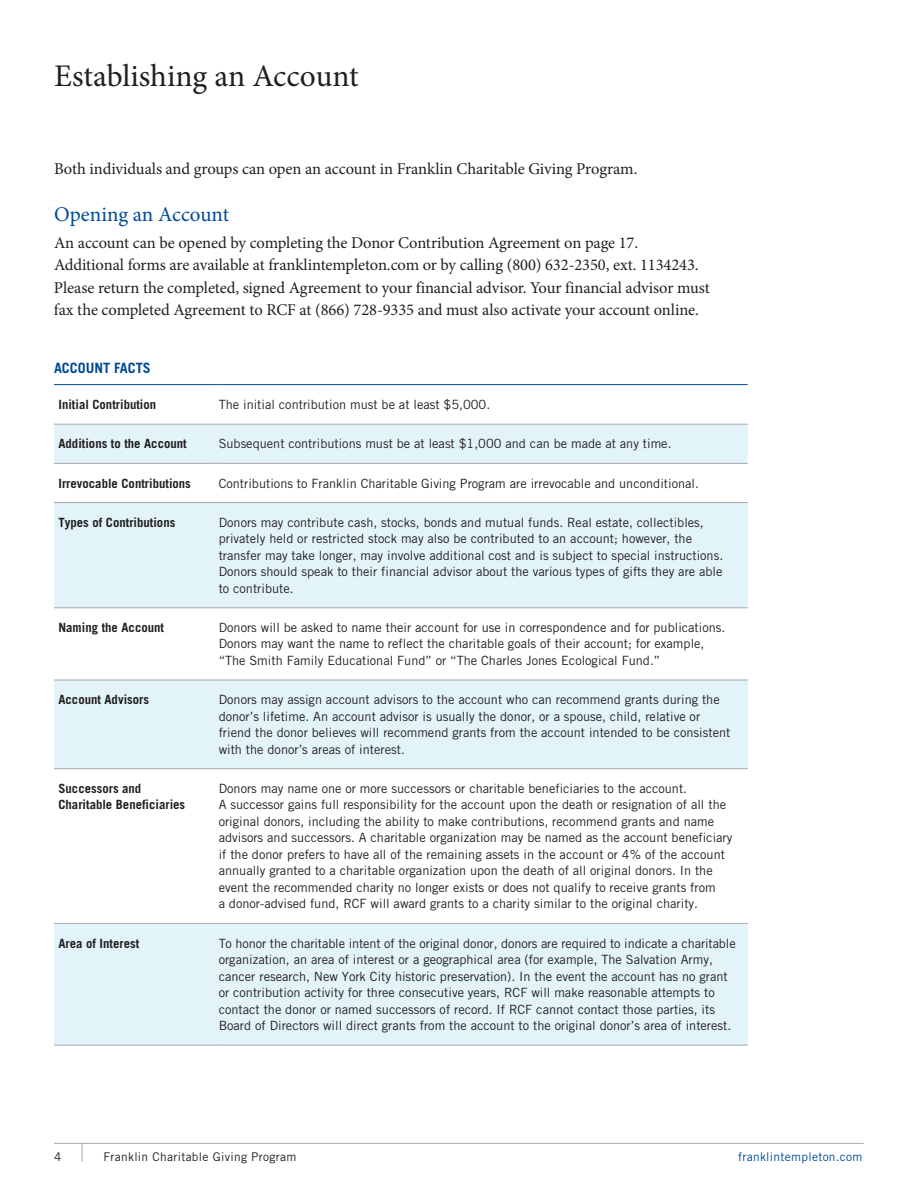
<style>
.page{position:relative;width:918px;height:1188px;background:#fff}
.page>*{position:absolute;margin:0;border:0;box-sizing:border-box;transform-origin:0 0}
.t1{font:31.5px "Minion Pro";letter-spacing:-.005em;color:#231f20}
.t2{font:21px "Minion Pro";color:#004a97}
.t3{font:16.5px/22.5px "Minion Pro";letter-spacing:-.005em;color:#231f20}
.t4{font:700 14.25px "Trade Gothic LT Std";color:#004a97}
.t5{font:12.75px/16.5px "Trade Gothic LT Std";color:#231f20}
.t6{font:700 12.75px/16.5px "Trade Gothic LT Std";color:#231f20}
.t7{font:12px "Trade Gothic LT Std";letter-spacing:.025em;color:#231f20}
.t8{font:12px "Trade Gothic LT Std";letter-spacing:.025em;color:#004a97}
</style>
<div class="page">
<hr style="left:54px;top:1143px;width:810px;height:1px;background:#a7a9ac">
<svg style="left:82px;top:1144px;width:1px;height:17px"></svg>
<svg style="left:54px;top:425px;width:694px;height:620px;fill:#e2f3fa"></svg>
<hr style="left:54px;top:384px;width:160px;height:1px;background:#004a97">
<hr style="left:219px;top:384px;width:529px;height:1px;background:#004a97">
<hr style="left:54px;top:424px;width:160px;height:1px;background:#a7a9ac">
<hr style="left:219px;top:424px;width:529px;height:1px;background:#a7a9ac">
<hr style="left:54px;top:463px;width:160px;height:1px;background:#a7a9ac">
<hr style="left:219px;top:463px;width:529px;height:1px;background:#a7a9ac">
<hr style="left:54px;top:502px;width:160px;height:1px;background:#a7a9ac">
<hr style="left:219px;top:502px;width:529px;height:1px;background:#a7a9ac">
<hr style="left:54px;top:607px;width:160px;height:1px;background:#a7a9ac">
<hr style="left:219px;top:607px;width:529px;height:1px;background:#a7a9ac">
<hr style="left:54px;top:680px;width:160px;height:1px;background:#a7a9ac">
<hr style="left:219px;top:680px;width:529px;height:1px;background:#a7a9ac">
<hr style="left:54px;top:768px;width:160px;height:1px;background:#a7a9ac">
<hr style="left:219px;top:768px;width:529px;height:1px;background:#a7a9ac">
<hr style="left:54px;top:923px;width:160px;height:1px;background:#a7a9ac">
<hr style="left:219px;top:923px;width:529px;height:1px;background:#a7a9ac">
<hr style="left:54px;top:1045px;width:160px;height:1px;background:#a7a9ac">
<hr style="left:219px;top:1045px;width:529px;height:1px;background:#a7a9ac">
<h1 class="t1" style="left:54px;top:55px;width:306px">Establishing an Account</h1>
<p class="t3" style="left:54px;top:158px;width:583px">Both individuals and groups can open an account in Franklin Charitable Giving Program.</p>
<h2 class="t2" style="left:54px;top:200px;width:177px">Opening an Account</h2>
<p class="t3" style="left:54px;top:231px;width:657px">An account can be opened by completing the Donor Contribution Agreement on page 17.<br>Additional forms are available at franklintempleton.com or by calling (800) 632-2350, ext. 1134243.<br>Please return the completed, signed Agreement to your financial advisor. Your financial advisor must fax the completed Agreement to RCF at (866) 728-9335 and must also activate your account online.</p>
<p class="t4" style="left:54px;top:359px;width:98px">ACCOUNT FACTS</p>
<p class="t6" style="left:58px;top:396px;width:99px">Initial Contribution</p>
<p class="t5" style="left:219px;top:396px;width:273px">The initial contribution must be at least $5,000.</p>
<p class="t6" style="left:58px;top:435px;width:130px">Additions to the Account</p>
<p class="t5" style="left:219px;top:435px;width:454px">Subsequent contributions must be at least $1,000 and can be made at any time.</p>
<p class="t6" style="left:58px;top:475px;width:134px">Irrevocable Contributions</p>
<p class="t5" style="left:219px;top:475px;width:482px">Contributions to Franklin Charitable Giving Program are irrevocable and unconditional.</p>
<p class="t6" style="left:58px;top:514px;width:118px">Types of Contributions</p>
<p class="t5" style="left:219px;top:514px;width:506px">Donors may contribute cash, stocks, bonds and mutual funds. Real estate, collectibles, privately held or restricted stock may also be contributed to an account; however, the transfer may take longer, may involve additional cost and is subject to special instructions.<br>Donors should speak to their financial advisor about the various types of gifts they are able to contribute.</p>
<p class="t6" style="left:58px;top:619px;width:107px">Naming the Account</p>
<p class="t5" style="left:219px;top:619px;width:508px">Donors will be asked to name their account for use in correspondence and for publications.<br>Donors may want the name to reflect the charitable goals of their account; for example, “The Smith Family Educational Fund” or “The Charles Jones Ecological Fund.”</p>
<p class="t6" style="left:58px;top:691px;width:92px">Account Advisors</p>
<p class="t5" style="left:219px;top:691px;width:513px">Donors may assign account advisors to the account who can recommend grants during the donor’s lifetime. An account advisor is usually the donor, or a spouse, child, relative or friend the donor believes will recommend grants from the account intended to be consistent with the donor’s areas of interest.</p>
<p class="t6" style="left:58px;top:780px;width:128px">Successors and<br>Charitable Beneficiaries</p>
<p class="t5" style="left:219px;top:780px;width:515px">Donors may name one or more successors or charitable beneficiaries to the account.<br>A successor gains full responsibility for the account upon the death or resignation of all the original donors, including the ability to make contributions, recommend grants and name advisors and successors. A charitable organization may be named as the account beneficiary if the donor prefers to have all of the remaining assets in the account or 4% of the account annually granted to a charitable organization upon the death of all original donors. In the event the recommended charity no longer exists or does not qualify to receive grants from<br>a donor-advised fund, RCF will award grants to a charity similar to the original charity.</p>
<p class="t6" style="left:58px;top:935px;width:82px">Area of Interest</p>
<p class="t5" style="left:219px;top:935px;width:519px">To honor the charitable intent of the original donor, donors are required to indicate a charitable organization, an area of interest or a geographical area (for example, The Salvation Army, cancer research, New York City historic preservation). In the event the account has no grant or contribution activity for three consecutive years, RCF will make reasonable attempts to contact the donor or named successors of record. If RCF cannot contact those parties, its Board of Directors will direct grants from the account to the original donor’s area of interest.</p>
<p class="t7" style="left:54px;top:1149px;width:9px">4</p>
<p class="t7" style="left:104px;top:1149px;width:194px">Franklin Charitable Giving Program</p>
<p class="t8" style="left:738px;top:1149px;width:126px">franklintempleton.com</p>
</div>
